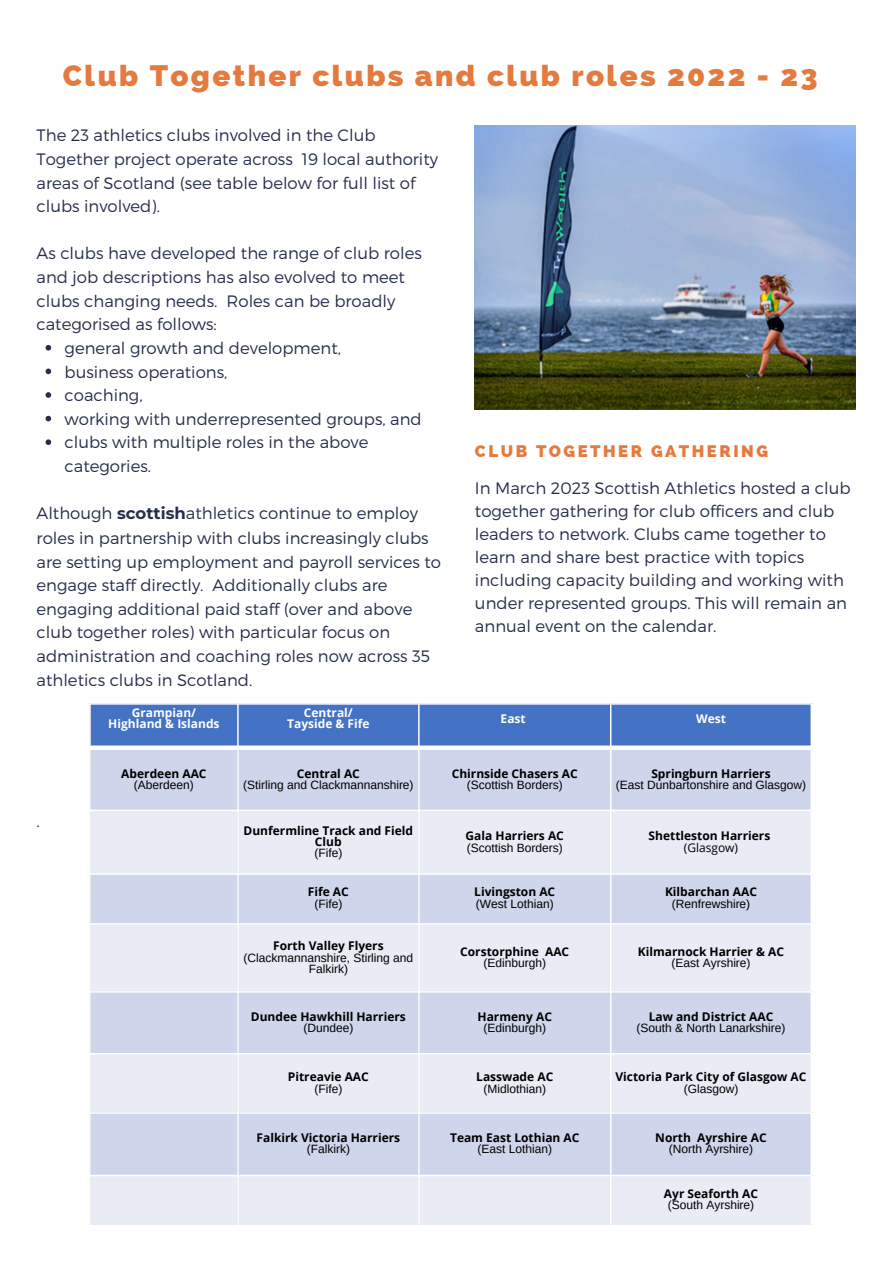
<style>
.page{position:relative;width:893px;height:1264px;background:#fff}
.page>*{position:absolute;margin:0;border:0;box-sizing:border-box;transform-origin:0 0}
.t1{font:800 29.55px "Raleway";letter-spacing:.08em;color:#e57a3e}
.t2{font:800 16.65px "Raleway";letter-spacing:.15em;color:#e57a3e}
.t3{font:300 16.5px/23.5px "Montserrat";color:#252e4a}
.t4{font:700 12px/11.2px "Open Sans";color:#000;text-align:center}
.t5{font:12px/11.2px "Arimo";color:#000;text-align:center}
.t6{font:700 12px "Open Sans";color:#fff}
.t7{font:12px "Open Sans";color:#000}
.s1{font-weight:700}
</style>
<div class="page">
<svg style="left:46px;top:345px;width:5px;height:5px"></svg>
<svg style="left:46px;top:368px;width:5px;height:6px"></svg>
<svg style="left:46px;top:392px;width:5px;height:6px"></svg>
<svg style="left:46px;top:416px;width:5px;height:5px"></svg>
<svg style="left:46px;top:439px;width:5px;height:6px"></svg>
<div style="left:91px;top:704px;width:719px;height:41px;background:#4472c4"></div>
<div style="left:91px;top:750px;width:719px;height:59px;background:#cfd5ea"></div>
<svg style="left:91px;top:811px;width:719px;height:413px;background:#dee2f0"></svg>
<hr style="left:237px;top:704px;width:2px;height:520px;background:#fff">
<hr style="left:418px;top:704px;width:1px;height:520px;background:#fff">
<hr style="left:610px;top:704px;width:1px;height:520px;background:#fff">
<hr style="left:89px;top:873px;width:723px;height:1px;background:#fff">
<hr style="left:89px;top:923px;width:723px;height:1px;background:#fff">
<hr style="left:89px;top:991px;width:723px;height:1px;background:#fff">
<hr style="left:89px;top:1052px;width:723px;height:2px;background:#fff">
<hr style="left:89px;top:1112px;width:723px;height:1px;background:#fff">
<hr style="left:89px;top:1174px;width:723px;height:2px;background:#fff">
<img style="left:475px;top:125px;width:380px;height:285px">
<p class="t1" style="left:63px;top:58px;width:756px">Club Together clubs and club roles 2022 - 23</p>
<p class="t3" style="left:37px;top:123px;width:403px">The 23 athletics clubs involved in the Club Together project operate across 19 local authority areas of Scotland (see table below for full list of clubs involved).</p>
<p class="t3" style="left:37px;top:241px;width:387px">As clubs have developed the range of club roles and job descriptions has also evolved to meet clubs changing needs. Roles can be broadly categorised as follows:</p>
<p class="t3" style="left:65px;top:335px;width:278px">general growth and development,</p>
<p class="t3" style="left:65px;top:359px;width:164px">business operations,</p>
<p class="t3" style="left:65px;top:383px;width:80px">coaching,</p>
<p class="t3" style="left:65px;top:406px;width:358px">working with underrepresented groups, and</p>
<p class="t3" style="left:65px;top:430px;width:305px">clubs with multiple roles in the above categories.</p>
<p class="t3" style="left:37px;top:500px;width:406px">Although <span class="s1">scottish</span>athletics continue to employ roles in partnership with clubs increasingly clubs are setting up employment and payroll services to engage staff directly. Additionally clubs are engaging additional paid staff (over and above club together roles) with particular focus on administration and coaching roles now across 35 athletics clubs in Scotland.</p>
<p class="t6" style="left:132px;top:704px;width:66px">Grampian/</p>
<p class="t6" style="left:108px;top:715px;width:113px">Highland &amp; Islands</p>
<p class="t6" style="left:304px;top:704px;width:51px">Central/</p>
<p class="t6" style="left:287px;top:715px;width:84px">Tayside &amp; Fife</p>
<p class="t2" style="left:475px;top:441px;width:294px">CLUB TOGETHER GATHERING</p>
<p class="t3" style="left:475px;top:475px;width:377px;line-height:23px">In March 2023 Scottish Athletics hosted a club together gathering for club officers and club leaders to network. Clubs came together to learn and share best practice with topics including capacity building and working with under represented groups. This will remain an annual event on the calendar.</p>
<p class="t6" style="left:500px;top:709px;width:27px">East</p>
<p class="t6" style="left:696px;top:709px;width:31px">West</p>
<p class="t3" style="left:37px;top:809px;width:5px">.</p>
<p class="t4" style="left:121px;top:767px;width:87px">Aberdeen AAC</p>
<p class="t5" style="left:134px;top:779px;width:61px">(Aberdeen)</p>
<p class="t4" style="left:297px;top:767px;width:65px">Central AC</p>
<p class="t5" style="left:243px;top:779px;width:172px">(Stirling and Clackmannanshire)</p>
<p class="t4" style="left:243px;top:824px;width:171px">Dunfermline Track and Field<br>Club</p>
<p class="t5" style="left:314px;top:847px;width:29px">(Fife)</p>
<p class="t4" style="left:308px;top:886px;width:42px">Fife AC</p>
<p class="t5" style="left:314px;top:897px;width:29px">(Fife)</p>
<p class="t4" style="left:451px;top:767px;width:128px">Chirnside Chasers AC</p>
<p class="t5" style="left:467px;top:779px;width:97px">(Scottish Borders)</p>
<p class="t4" style="left:651px;top:767px;width:121px">Springburn Harriers</p>
<p class="t5" style="left:615px;top:779px;width:192px">(East Dunbartonshire and Glasgow)</p>
<p class="t4" style="left:465px;top:830px;width:100px">Gala Harriers AC</p>
<p class="t5" style="left:467px;top:841px;width:97px">(Scottish Borders)</p>
<p class="t4" style="left:648px;top:830px;width:123px">Shettleston Harriers</p>
<p class="t7" style="left:683px;top:838px;width:56px">(Glasgow)</p>
<p class="t4" style="left:474px;top:886px;width:82px">Livingston AC</p>
<p class="t5" style="left:476px;top:897px;width:79px">(West Lothian)</p>
<p class="t4" style="left:665px;top:886px;width:93px">Kilbarchan AAC</p>
<p class="t5" style="left:671px;top:897px;width:80px">(Renfrewshire)</p>
<p class="t4" style="left:273px;top:940px;width:112px">Forth Valley Flyers</p>
<p class="t5" style="left:243px;top:951px;width:171px">(Clackmannanshire, Stirling and<br>Falkirk)</p>
<p class="t4" style="left:460px;top:945px;width:110px">Corstorphine AAC</p>
<p class="t5" style="left:483px;top:957px;width:64px">(Edinburgh)</p>
<p class="t4" style="left:637px;top:945px;width:148px">Kilmarnock Harrier &amp; AC</p>
<p class="t5" style="left:671px;top:957px;width:81px">(East Ayrshire)</p>
<p class="t4" style="left:251px;top:1010px;width:156px">Dundee Hawkhill Harriers</p>
<p class="t5" style="left:303px;top:1022px;width:51px">(Dundee)</p>
<p class="t4" style="left:477px;top:1010px;width:76px">Harmeny AC</p>
<p class="t5" style="left:483px;top:1022px;width:64px">(Edinburgh)</p>
<p class="t4" style="left:648px;top:1010px;width:126px">Law and District AAC</p>
<p class="t5" style="left:636px;top:1022px;width:151px">(South &amp; North Lanarkshire)</p>
<p class="t4" style="left:288px;top:1071px;width:82px">Pitreavie AAC</p>
<p class="t5" style="left:314px;top:1082px;width:29px">(Fife)</p>
<p class="t4" style="left:476px;top:1071px;width:79px">Lasswade AC</p>
<p class="t5" style="left:483px;top:1082px;width:64px">(Midlothian)</p>
<p class="t4" style="left:615px;top:1071px;width:192px">Victoria Park City of Glasgow AC</p>
<p class="t5" style="left:683px;top:1082px;width:56px">(Glasgow)</p>
<p class="t4" style="left:256px;top:1131px;width:145px">Falkirk Victoria Harriers</p>
<p class="t5" style="left:307px;top:1143px;width:45px">(Falkirk)</p>
<p class="t4" style="left:450px;top:1131px;width:131px">Team East Lothian AC</p>
<p class="t5" style="left:477px;top:1143px;width:76px">(East Lothian)</p>
<p class="t4" style="left:655px;top:1131px;width:113px">North Ayrshire AC</p>
<p class="t5" style="left:668px;top:1143px;width:86px">(North Ayrshire)</p>
<p class="t4" style="left:664px;top:1187px;width:96px">Ayr Seaforth AC</p>
<p class="t5" style="left:667px;top:1198px;width:88px">(South Ayrshire)</p>
</div>
